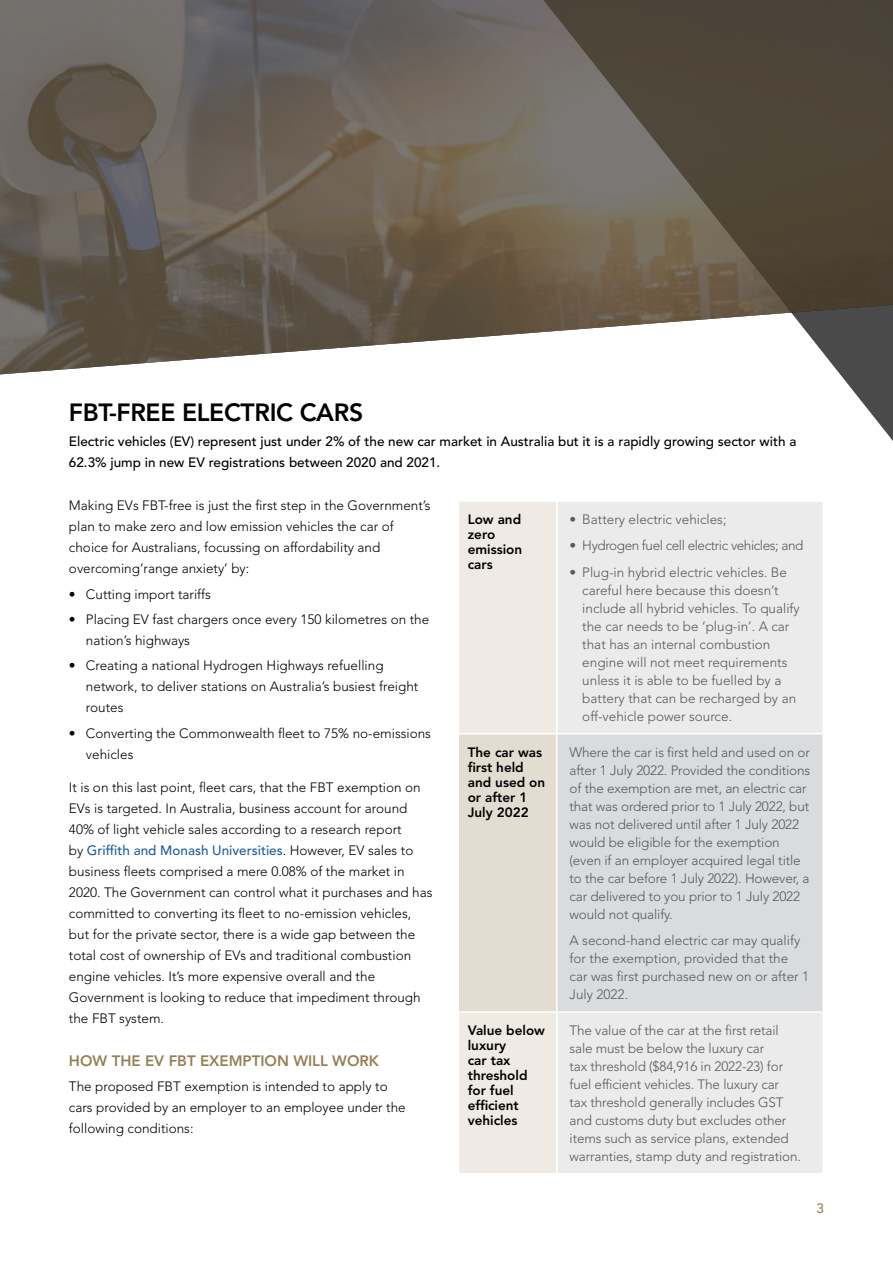
<style>
.page{position:relative;width:893px;height:1263px;background:#fff}
.page>*{position:absolute;margin:0;border:0;box-sizing:border-box;transform-origin:0 0}
.t1{font:800 24.75px "Avenir LT Std";letter-spacing:-.015em;color:#000}
.t2{font:800 15px "Avenir LT Std";color:#968057}
.t3{font:300 13.5px/21px "Avenir LT Std";color:#000}
.t4{font:300 13.5px/18px "Avenir LT Std";letter-spacing:-.01em;color:#58595b}
.t5{font:500 13.5px/21px "Avenir LT Std";color:#000}
.t6{font:800 13.5px/15px "Avenir LT Std";color:#000}
.t7{font:300 13.5px "Avenir LT Std";letter-spacing:-.03em;color:#58595b}
.t8{font:500 13.5px "Avenir LT Std";color:#968259}
.s1{font-weight:500;color:#215e9e}
</style>
<div class="page">
<svg style="left:0;top:0;width:893px;height:385px"></svg>
<div style="left:459px;top:502px;width:97px;height:671px;background:#efebe4"></div>
<div style="left:558px;top:502px;width:264px;height:671px;background:#ebebec"></div>
<div style="left:459px;top:734px;width:98px;height:278px;background:#e3dcd0"></div>
<div style="left:557px;top:734px;width:266px;height:278px;background:#dadbdc"></div>
<hr style="left:459px;top:733px;width:98px;height:1px;background:#fff">
<hr style="left:557px;top:733px;width:267px;height:1px;background:#fff">
<hr style="left:556px;top:734px;width:2px;height:277px;background:#fff">
<hr style="left:822px;top:734px;width:2px;height:277px;background:#fff">
<hr style="left:459px;top:1011px;width:98px;height:2px;background:#fff">
<hr style="left:557px;top:1011px;width:267px;height:2px;background:#fff">
<h1 class="t1" style="left:69px;top:398px;width:296px">FBT-FREE ELECTRIC CARS</h1>
<p class="t5" style="left:69px;top:431px;width:729px">Electric vehicles (EV) represent just under 2% of the new car market in Australia but it is a rapidly growing sector with a<br>62.3% jump in new EV registrations between 2020 and 2021.</p>
<p class="t3" style="left:69px;top:495px;width:363px">Making EVs FBT-free is just the first step in the Government’s plan to make zero and low emission vehicles the car of choice for Australians, focussing on affordability and overcoming’range anxiety’ by:</p>
<p class="t3" style="left:69px;top:584px;width:143px">• Cutting import tariffs</p>
<p class="t3" style="left:86px;top:609px;width:345px;text-indent:-17px">• Placing EV fast chargers once every 150 kilometres on the nation’s highways</p>
<p class="t3" style="left:86px;top:655px;width:334px;text-indent:-17px">• Creating a national Hydrogen Highways refuelling network, to deliver stations on Australia’s busiest freight routes</p>
<p class="t3" style="left:86px;top:722px;width:347px;text-indent:-17px">• Converting the Commonwealth fleet to 75% no-emissions vehicles</p>
<p class="t3" style="left:69px;top:777px;width:365px">It is on this last point, fleet cars, that the FBT exemption on EVs is targeted. In Australia, business account for around 40% of light vehicle sales according to a research report<br>by <span class="s1">Griffith and Monash Universities</span>. However, EV sales to business fleets comprised a mere 0.08% of the market in 2020. The Government can control what it purchases and has committed to converting its fleet to no-emission vehicles, but for the private sector, there is a wide gap between the total cost of ownership of EVs and traditional combustion engine vehicles. It’s more expensive overall and the Government is looking to reduce that impediment through the FBT system.</p>
<p class="t2" style="left:69px;top:1051px;width:312px">HOW THE EV FBT EXEMPTION WILL WORK</p>
<p class="t3" style="left:69px;top:1076px;width:338px">The proposed FBT exemption is intended to apply to cars provided by an employer to an employee under the following conditions:</p>
<p class="t6" style="left:468px;top:512px;width:56px">Low and zero emission cars</p>
<p class="t4" style="left:570px;top:510px;width:159px">• Battery electric vehicles;</p>
<p class="t7" style="left:570px;top:538px;width:235px">• Hydrogen fuel cell electric vehicles; and</p>
<p class="t4" style="left:582px;top:563px;width:219px;text-indent:-13px">• Plug-in hybrid electric vehicles. Be careful here because this doesn’t include all hybrid vehicles. To qualify the car needs to be ‘plug-in’. A car that has an internal combustion engine will not meet requirements unless it is able to be fuelled by a battery that can be recharged by an off-vehicle power source.</p>
<p class="t6" style="left:468px;top:744px;width:79px">The car was first held and used on or after 1<br>July 2022</p>
<p class="t4" style="left:570px;top:743px;width:242px">Where the car is first held and used on or after 1 July 2022. Provided the conditions of the exemption are met, an electric car that was ordered prior to 1 July 2022, but was not delivered until after 1 July 2022 would be eligible for the exemption (even if an employer acquired legal title to the car before 1 July 2022). However, a car delivered to you prior to 1 July 2022 would not qualify.</p>
<p class="t4" style="left:570px;top:931px;width:241px">A second-hand electric car may qualify for the exemption, provided that the car was first purchased new on or after 1<br>July 2022.</p>
<p class="t6" style="left:468px;top:1023px;width:79px">Value below luxury<br>car tax threshold for fuel efficient vehicles</p>
<p class="t4" style="left:570px;top:1021px;width:233px">The value of the car at the first retail sale must be below the luxury car<br>tax threshold ($84,916 in 2022-23) for fuel efficient vehicles. The luxury car<br>tax threshold generally includes GST and customs duty but excludes other items such as service plans, extended warranties, stamp duty and registration.</p>
<p class="t8" style="left:816px;top:1201px;width:9px">3</p>
</div>
